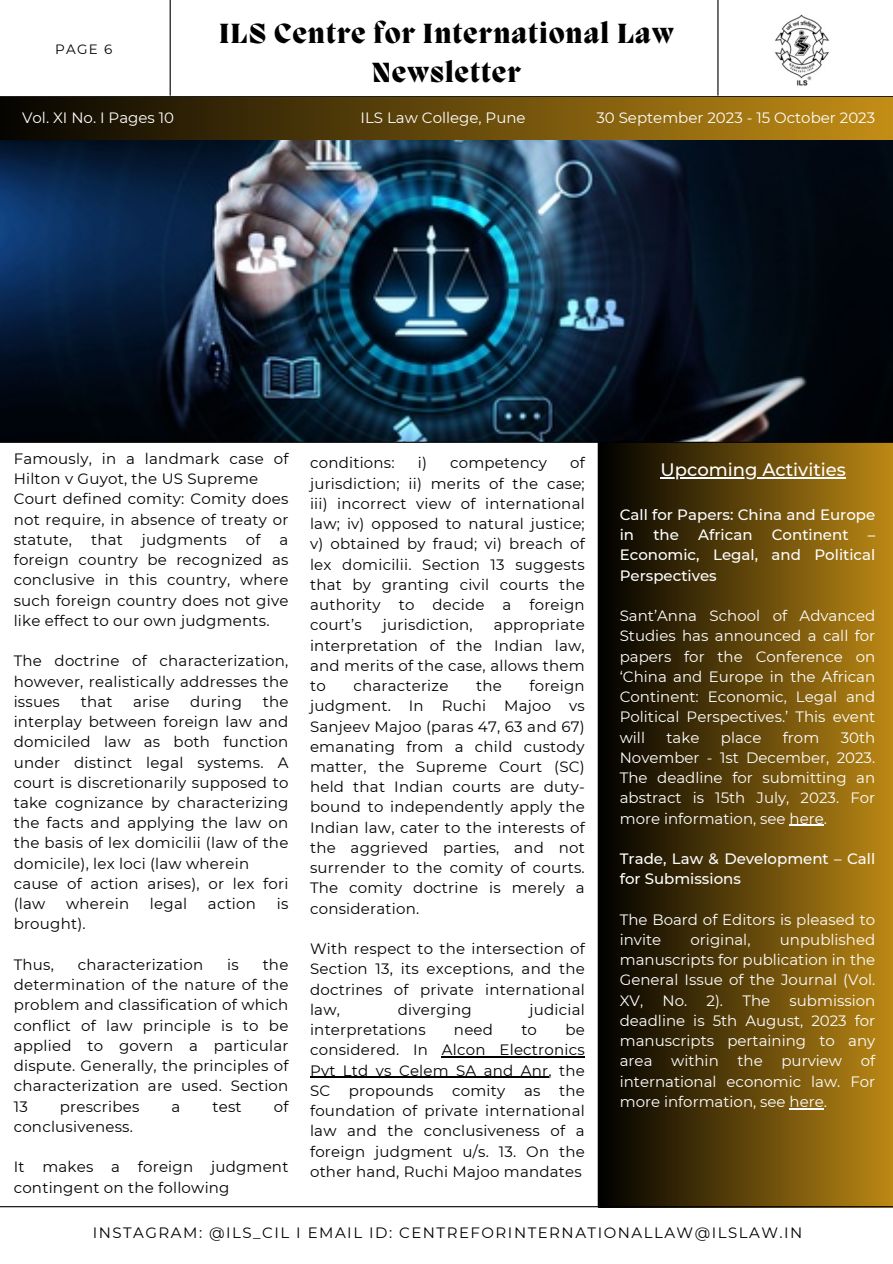
<style>
.page{position:relative;width:893px;height:1264px;background:#fff}
.page>*{position:absolute;margin:0;border:0;box-sizing:border-box;transform-origin:0 0}
.t1{font:800 28.5px/39.3px "Migra";letter-spacing:.04em;color:#000;text-align:center}
.t2{font:500 18px "Montserrat";color:#fff}
.t3{font:15px/20.2px "Montserrat";letter-spacing:.015em;color:#000;text-align:justify}
.t4{font:15px/20.2px "Montserrat";color:#fff;text-align:justify}
.t5{font:500 15px/20.2px "Montserrat";color:#fff}
.t6{font:15px "Montserrat";letter-spacing:.1em;color:#000}
.t7{font:13.5px "Montserrat";color:#000}
</style>
<div class="page">
<hr style="left:0;top:96px;width:892px;height:1px;background:#000">
<hr style="left:170px;top:0;width:1px;height:96px;background:#000">
<hr style="left:717px;top:0;width:1px;height:96px;background:#000">
<img style="left:0;top:139px;width:892px;height:303px">
<div style="left:598px;top:442px;width:294px;height:765px;background:linear-gradient(to right,#000,#bc8815)"></div>
<hr style="left:0;top:1206px;width:892px;height:1px;background:#000">
<hr style="left:597px;top:441px;width:1px;height:766px;background:#000">
<hr style="left:0;top:442px;width:892px;height:1px;background:#000">
<div style="left:0;top:97px;width:892px;height:42px;background:linear-gradient(to right,#050401,#c38d15)"></div>
<img style="left:774px;top:14px;width:55px;height:72px">
<hr style="left:660px;top:477px;width:185px;height:1px;background:#fff">
<hr style="left:789px;top:824px;width:34px;height:1px;background:#fff">
<hr style="left:789px;top:1107px;width:34px;height:2px;background:#fff">
<hr style="left:442px;top:1056px;width:143px;height:1px;background:#000">
<hr style="left:310px;top:1076px;width:238px;height:1px;background:#000">
<p class="t7" style="left:55px;top:41px;width:59px">PAGE 6</p>
<p class="t4" style="left:22px;top:107px;width:153px">Vol. XI No. I Pages 10</p>
<p class="t1" style="left:219px;top:16px;width:456px">ILS Centre for International Law<br>Newsletter</p>
<p class="t4" style="left:360px;top:107px;width:166px">ILS Law College, Pune</p>
<p class="t4" style="left:596px;top:107px;width:280px">30 September 2023 - 15 October 2023</p>
<p class="t3" style="left:14px;top:448px;width:276px">Famously, in a landmark case of<br>Hilton v Guyot, the US Supreme</p>
<p class="t3" style="left:14px;top:489px;width:276px">Court defined comity: Comity does not require, in absence of treaty or statute,</p>
<p class="t3" style="left:91px;top:529px;width:33px">that</p>
<p class="t3" style="left:142px;top:529px;width:86px">judgments</p>
<p class="t3" style="left:246px;top:529px;width:16px">of</p>
<p class="t3" style="left:14px;top:529px;width:276px;text-indent:266px">a foreign country be recognized as conclusive in this country, where such foreign country does not give like effect to our own judgments.</p>
<p class="t3" style="left:14px;top:650px;width:276px">The doctrine of characterization, however, realistically addresses the issues</p>
<p class="t3" style="left:14px;top:691px;width:276px;text-indent:249px">the interplay between foreign law and domiciled law as both function under distinct legal systems. A court is discretionarily supposed to take cognizance by characterizing the facts and applying the law on the basis of lex domicilii (law of the domicile), lex loci (law wherein</p>
<p class="t3" style="left:14px;top:873px;width:276px">cause of action arises), or lex fori (law</p>
<p class="t3" style="left:81px;top:691px;width:33px">that</p>
<p class="t3" style="left:133px;top:691px;width:38px">arise</p>
<p class="t3" style="left:190px;top:691px;width:53px">during</p>
<p class="t3" style="left:66px;top:893px;width:64px">wherein</p>
<p class="t3" style="left:150px;top:893px;width:39px">legal</p>
<p class="t3" style="left:208px;top:893px;width:50px">action</p>
<p class="t3" style="left:277px;top:893px;width:13px">is</p>
<p class="t3" style="left:14px;top:913px;width:74px">brought).</p>
<p class="t3" style="left:14px;top:954px;width:42px">Thus,</p>
<p class="t3" style="left:78px;top:954px;width:127px">characterization</p>
<p class="t3" style="left:227px;top:954px;width:13px">is</p>
<p class="t3" style="left:14px;top:954px;width:276px;text-indent:249px">the determination of the nature of the problem and classification of which conflict of law principle is to be applied to govern a particular dispute. Generally, the principles of characterization are used. Section 13</p>
<p class="t3" style="left:60px;top:1096px;width:81px">prescribes</p>
<p class="t3" style="left:171px;top:1096px;width:10px">a</p>
<p class="t3" style="left:212px;top:1096px;width:31px">test</p>
<p class="t3" style="left:274px;top:1096px;width:16px">of</p>
<p class="t3" style="left:14px;top:1116px;width:121px">conclusiveness.</p>
<p class="t3" style="left:14px;top:1156px;width:276px">It makes a foreign judgment contingent on the following</p>
<p class="t3" style="left:310px;top:453px;width:276px;text-indent:260px">of jurisdiction; ii) merits of the case; iii) incorrect view of international law; iv) opposed to natural justice; v) obtained by fraud; vi) breach of lex domicilii. Section 13 suggests that by granting civil courts the authority to decide a foreign court’s</p>
<p class="t3" style="left:310px;top:453px;width:86px">conditions:</p>
<p class="t3" style="left:418px;top:453px;width:131px">i) competency</p>
<p class="t3" style="left:383px;top:614px;width:91px">jurisdiction,</p>
<p class="t3" style="left:310px;top:614px;width:276px;text-indent:184px">appropriate interpretation of the Indian law, and merits of the case, allows them to</p>
<p class="t3" style="left:310px;top:675px;width:276px;text-indent:219px">foreign judgment. In Ruchi Majoo vs Sanjeev Majoo (paras 47, 63 and 67) emanating from a child custody matter, the Supreme Court (SC) held that Indian courts are duty&shy;bound to independently apply the Indian law, cater to the interests of the aggrieved parties, and not surrender to the comity of courts.<br>The comity doctrine is merely a consideration.</p>
<p class="t3" style="left:310px;top:938px;width:276px">With respect to the intersection of Section 13, its exceptions, and the doctrines of private international law,</p>
<p class="t3" style="left:353px;top:675px;width:97px">characterize</p>
<p class="t3" style="left:476px;top:675px;width:27px">the</p>
<p class="t3" style="left:397px;top:999px;width:75px">diverging</p>
<p class="t3" style="left:529px;top:999px;width:57px">judicial</p>
<p class="t3" style="left:310px;top:1019px;width:117px">interpretations</p>
<p class="t3" style="left:454px;top:1019px;width:41px">need</p>
<p class="t3" style="left:521px;top:1019px;width:17px">to</p>
<p class="t3" style="left:310px;top:1019px;width:276px;text-indent:255px">be considered. In Alcon Electronics Pvt Ltd vs Celem SA and Anr, the SC propounds comity as the foundation of private international law and the conclusiveness of a foreign judgment u/s. 13. On the other hand, Ruchi Majoo mandates</p>
<p class="t2" style="left:660px;top:458px;width:187px">Upcoming Activities</p>
<p class="t5" style="left:619px;top:504px;width:257px">Call for Papers: China and Europe in</p>
<p class="t5" style="left:653px;top:524px;width:27px">the</p>
<p class="t5" style="left:698px;top:524px;width:56px">African</p>
<p class="t5" style="left:771px;top:524px;width:78px">Continent</p>
<p class="t5" style="left:619px;top:524px;width:257px;text-align:justify;text-indent:248px">– Economic, Legal, and Political Perspectives</p>
<p class="t4" style="left:619px;top:605px;width:257px">Sant’Anna School of Advanced Studies has announced a call for papers for the Conference on ‘China and Europe in the African Continent: Economic, Legal and Political Perspectives.’ This event will</p>
<p class="t4" style="left:666px;top:727px;width:34px">take</p>
<p class="t4" style="left:720px;top:727px;width:42px">place</p>
<p class="t4" style="left:782px;top:727px;width:38px">from</p>
<p class="t4" style="left:619px;top:727px;width:257px;text-indent:221px">30th November - 1st December, 2023.<br>The deadline for submitting an abstract is 15th July, 2023. For more information, see here.</p>
<p class="t5" style="left:619px;top:848px;width:257px">Trade, Law &amp; Development – Call for Submissions</p>
<p class="t4" style="left:619px;top:909px;width:257px">The Board of Editors is pleased to invite</p>
<p class="t4" style="left:619px;top:929px;width:257px;text-indent:160px">unpublished manuscripts for publication in the General Issue of the Journal (Vol.<br>XV,</p>
<p class="t4" style="left:690px;top:929px;width:61px">original,</p>
<p class="t4" style="left:619px;top:990px;width:257px;text-indent:170px">submission deadline is 5th August, 2023 for manuscripts pertaining to any area within the purview of international economic law. For more information, see here.</p>
<p class="t4" style="left:662px;top:990px;width:62px">No. 2).</p>
<p class="t4" style="left:742px;top:990px;width:29px">The</p>
<p class="t6" style="left:93px;top:1223px;width:711px">INSTAGRAM: @ILS_CIL I EMAIL ID: CENTREFORINTERNATIONALLAW@ILSLAW.IN</p>
</div>
